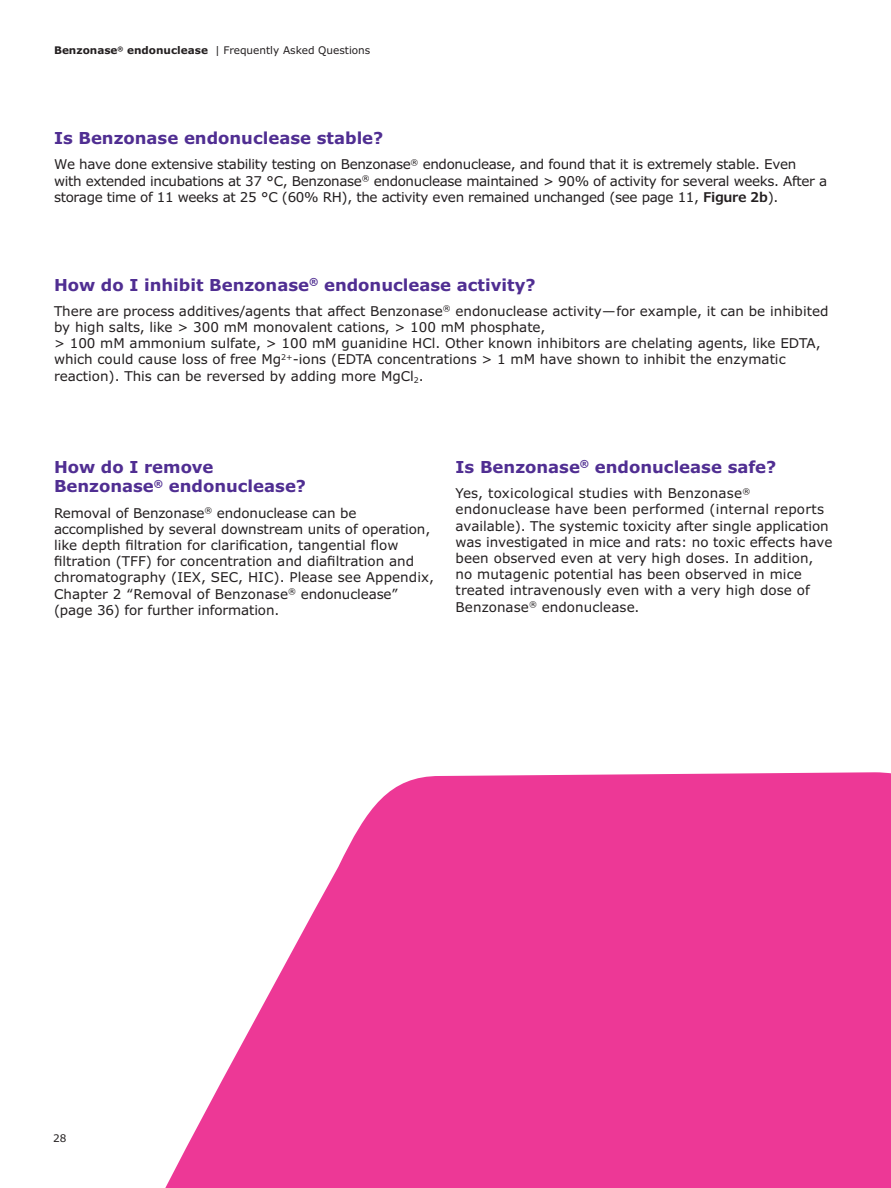
<style>
.page{position:relative;width:891px;height:1188px;background:#fff}
.page>*{position:absolute;margin:0;border:0;box-sizing:border-box;transform-origin:0 0}
.Section_Head_11_13{font:700 16.5px/19.5px "Verdana Pro";color:#502e92}
.Body_Copy_9_11{font:13.5px/16.2px "Verdana Pro";color:#231f20}
.Body_Copy_9_11-2{font:13.5px/16.2px "Verdana Pro";letter-spacing:-.025em;color:#231f20}
.Chapter_Header_7_9{font:10.5px "Verdana Pro";color:#231f20}
.s1{font-weight:700}
.s2{font-weight:600}
</style>
<div class="page">
<svg style="left:165px;top:772px;width:726px;height:416px;fill:#ed3896"></svg>
<p class="Chapter_Header_7_9" style="left:54px;top:43px;width:318px"><span class="s1">Benzonase</span><sup>®</sup> <span class="s1">endonuclease</span> | Frequently Asked Questions</p>
<p class="Section_Head_11_13" style="left:54px;top:129px;width:331px">Is Benzonase endonuclease stable?</p>
<p class="Body_Copy_9_11-2" style="left:54px;top:157px;width:775px">We have done extensive stability testing on Benzonase<sup>®</sup> endonuclease, and found that it is extremely stable. Even with extended incubations at 37 °C, Benzonase<sup>®</sup> endonuclease maintained &gt; 90% of activity for several weeks. After a storage time of 11 weeks at 25 °C (60% RH), the activity even remained unchanged (see page 11, <span class="s2">Figure 2b</span>).</p>
<p class="Section_Head_11_13" style="left:54px;top:275px;width:483px">How do I inhibit Benzonase<sup>®</sup> endonuclease activity?</p>
<p class="Body_Copy_9_11" style="left:54px;top:303px;width:776px">There are process additives/agents that affect Benzonase<sup>®</sup> endonuclease activity—for example, it can be inhibited by high salts, like &gt; 300 mM monovalent cations, &gt; 100 mM phosphate,<br>&gt; 100 mM ammonium sulfate, &gt; 100 mM guanidine HCl. Other known inhibitors are chelating agents, like EDTA, which could cause loss of free Mg<sup>2+</sup>-ions (EDTA concentrations &gt; 1 mM have shown to inhibit the enzymatic reaction). This can be reversed by adding more MgCl<sub>2</sub>.</p>
<p class="Section_Head_11_13" style="left:54px;top:457px;width:254px">How do I remove<br>Benzonase<sup>®</sup> endonuclease?</p>
<p class="Body_Copy_9_11" style="left:54px;top:505px;width:382px">Removal of Benzonase<sup>®</sup> endonuclease can be accomplished by several downstream units of operation, like depth filtration for clarification, tangential flow filtration (TFF) for concentration and diafiltration and chromatography (IEX, SEC, HIC). Please see Appendix, Chapter 2 “Removal of Benzonase<sup>®</sup> endonuclease” (page 36) for further information.</p>
<p class="Section_Head_11_13" style="left:456px;top:457px;width:322px">Is Benzonase<sup>®</sup> endonuclease safe?</p>
<p class="Body_Copy_9_11" style="left:456px;top:485px;width:378px">Yes, toxicological studies with Benzonase<sup>® </sup>endonuclease have been performed (internal reports available). The systemic toxicity after single application was investigated in mice and rats: no toxic effects have been observed even at very high doses. In addition, no mutagenic potential has been observed in mice treated intravenously even with a very high dose of Benzonase<sup>®</sup> endonuclease.</p>
<p class="Chapter_Header_7_9" style="left:53px;top:1131px;width:15px">28</p>
</div>
